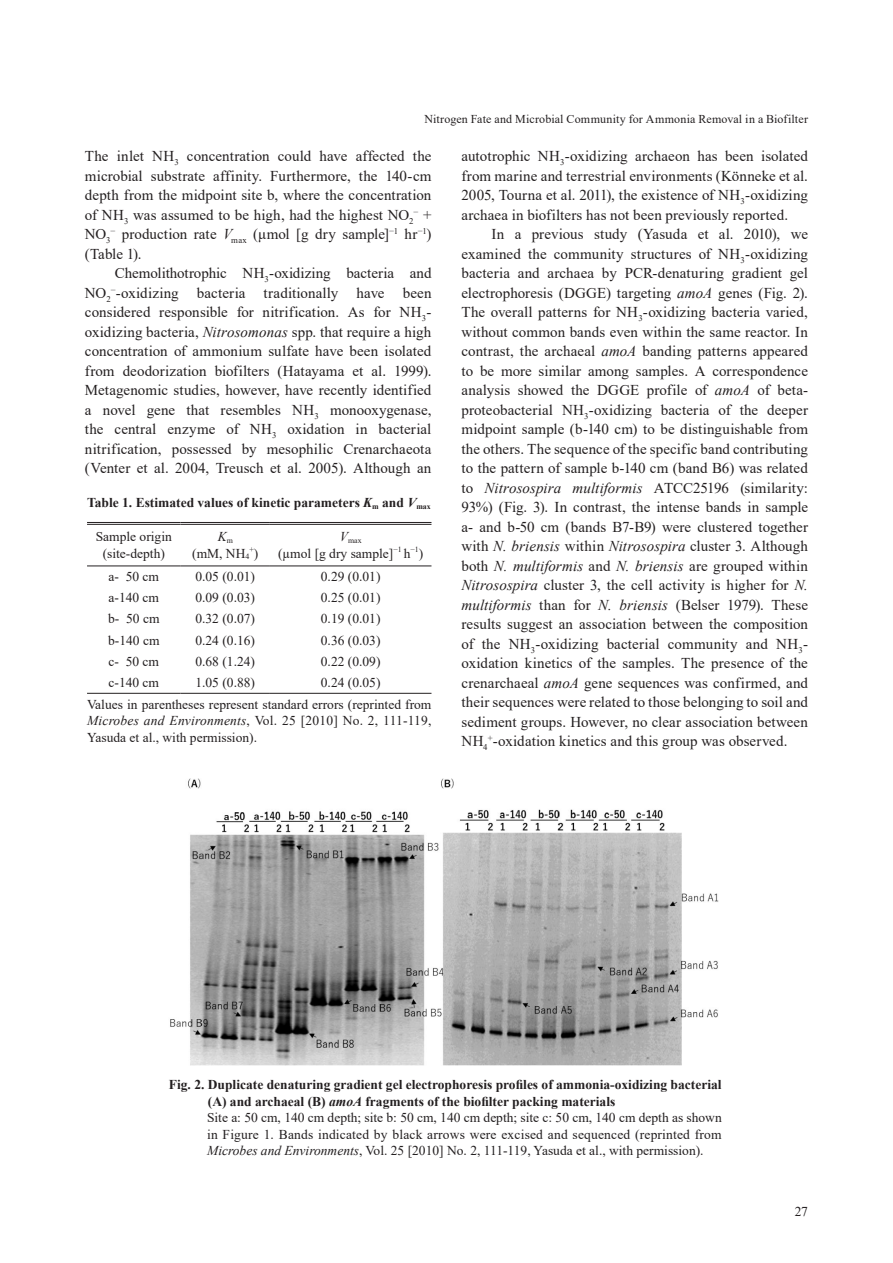
<style>
.page{position:relative;width:893px;height:1263px;background:#fff}
.page>*{position:absolute;margin:0;border:0;box-sizing:border-box;transform-origin:0 0}
.t1{font:15px/19.5px "Times New Roman";letter-spacing:.005em;color:#231f20;text-align:justify}
.t2{font:13.5px/16.5px "Times New Roman";color:#231f20}
.t3{font:700 13.5px "Times New Roman";color:#231f20}
.t4{font:12px "Times New Roman";letter-spacing:.01em;color:#231f20}
.t5{font:8.7px "Times New Roman";color:#231f20}
.t6{font:7.8px "Times New Roman";color:#231f20}
.s1{font-style:italic}
.s2{font-size:15px}
.s3{color:#fff}
.s4{font-weight:700}
.s5{font-weight:700;font-style:italic}
</style>
<div class="page">
<hr style="left:87px;top:522px;width:94px;height:1px;background:#231f20">
<hr style="left:87px;top:524px;width:94px;height:1px;background:#231f20">
<hr style="left:181px;top:522px;width:89px;height:1px;background:#231f20">
<hr style="left:181px;top:524px;width:89px;height:1px;background:#231f20">
<hr style="left:270px;top:522px;width:161px;height:1px;background:#231f20">
<hr style="left:270px;top:524px;width:161px;height:1px;background:#231f20">
<hr style="left:87px;top:566px;width:94px;height:1px;background:#231f20">
<hr style="left:181px;top:566px;width:89px;height:1px;background:#231f20">
<hr style="left:270px;top:566px;width:161px;height:1px;background:#231f20">
<hr style="left:87px;top:693px;width:94px;height:1px;background:#231f20">
<hr style="left:181px;top:693px;width:89px;height:1px;background:#231f20">
<hr style="left:270px;top:693px;width:161px;height:1px;background:#231f20">
<img style="left:170px;top:778px;width:549px;height:287px">
<p class="t4" style="left:424px;top:111px;width:385px">Nitrogen Fate and Microbial Community for Ammonia Removal in a Biofilter</p>
<p class="t1" style="left:85px;top:146px;width:348px">The inlet NH<sub>3</sub> concentration could have affected the microbial substrate affinity. Furthermore, the 140-cm depth from the midpoint site b, where the concentration of NH<sub>3</sub> was assumed to be high, had the highest NO<sub>2</sub></p>
<p class="t1" style="left:461px;top:146px;width:348px">autotrophic NH<sub>3</sub>-oxidizing archaeon has been isolated from marine and terrestrial environments (Könneke et al.<br>2005, Tourna et al. 2011), the existence of NH<sub>3</sub>-oxidizing archaea in biofilters has not been previously reported.</p>
<p class="t1" style="left:461px;top:224px;width:348px;text-indent:30px">In a previous study (Yasuda et al. 2010), we examined the community structures of NH<sub>3</sub>-oxidizing bacteria and archaea by PCR-denaturing gradient gel electrophoresis (DGGE) targeting <span class="s1">amoA</span> genes (Fig. 2).<br>The overall patterns for NH<sub>3</sub>-oxidizing bacteria varied, without common bands even within the same reactor. In contrast, the archaeal <span class="s1">amoA</span> banding patterns appeared to be more similar among samples. A correspondence analysis showed the DGGE profile of <span class="s1">amoA</span> of beta&shy;proteobacterial NH<sub>3</sub>-oxidizing bacteria of the deeper midpoint sample (b-140 cm) to be distinguishable from the others. The sequence of the specific band contributing to the pattern of sample b-140 cm (band B6) was related to <span class="s1">Nitrosospira multiformis</span> ATCC25196 (similarity:<br>93%) (Fig. 3). In contrast, the intense bands in sample a- and b-50 cm (bands B7-B9) were clustered together with <span class="s1">N. briensis</span> within <span class="s1">Nitrosospira</span> cluster 3. Although both <span class="s1">N. multiformis</span> and <span class="s1">N. briensis</span> are grouped within <span class="s1">Nitrosospira</span> cluster 3, the cell activity is higher for <span class="s1">N. multiformis</span> than for <span class="s1">N. briensis</span> (Belser 1979). These results suggest an association between the composition of the NH<sub>3</sub>-oxidizing bacterial community and NH<sub>3</sub>- oxidation kinetics of the samples. The presence of the crenarchaeal <span class="s1">amoA</span> gene sequences was confirmed, and their sequences were related to those belonging to soil and sediment groups. However, no clear association between NH<sub>4</sub><sup>+</sup>-oxidation kinetics and this group was observed.</p>
<p class="t5" style="left:413px;top:206px;width:19px">− <span class="s2">+</span></p>
<p class="t1" style="left:85px;top:224px;width:348px">NO<sub>3</sub><sup>−</sup> production rate <span class="s1">V</span><sub>max</sub> (μmol [g dry sample]<sup>−1</sup> hr<sup>−1</sup>) (Table 1).</p>
<p class="t1" style="left:85px;top:263px;width:348px;text-indent:30px">Chemolithotrophic NH<sub>3</sub>-oxidizing bacteria and NO<sub>2</sub><sup>−</sup>-oxidizing bacteria traditionally have been considered responsible for nitrification. As for NH<sub>3</sub>- oxidizing bacteria, <span class="s1">Nitrosomonas</span> spp. that require a high concentration of ammonium sulfate have been isolated from deodorization biofilters (Hatayama et al. 1999).<br>Metagenomic studies, however, have recently identified a novel gene that resembles NH<sub>3</sub> monooxygenase, the central enzyme of NH<sub>3</sub> oxidation in bacterial nitrification, possessed by mesophilic Crenarchaeota (Venter et al. 2004, Treusch et al. 2005). Although an</p>
<p class="t3" style="left:87px;top:493px;width:345px">Table 1. Estimated values of kinetic parameters <span class="s1">K</span><sub>m</sub> and <span class="s1">V</span><sub>max</sub></p>
<p class="t2" style="left:96px;top:528px;width:78px;text-align:center">Sample origin (site-depth)</p>
<p class="t2" style="left:192px;top:528px;width:68px;text-align:center"><span class="s1">K</span><sub>m<br></sub>(mM, NH<sub>4</sub> )</p>
<p class="t6" style="left:340px;top:535px;width:23px"><sup>V</sup>max</p>
<p class="t2" style="left:278px;top:545px;width:117px">(µmol [g dry sample]</p>
<p class="t6" style="left:393px;top:543px;width:10px">−1</p>
<p class="t2" style="left:404px;top:545px;width:8px">h</p>
<p class="t6" style="left:410px;top:543px;width:10px">−1</p>
<p class="t2" style="left:419px;top:545px;width:6px">)</p>
<p class="t6" style="left:249px;top:543px;width:6px">+</p>
<p class="t2" style="left:109px;top:568px;width:52px">a-<span class="s3">1</span>50 cm</p>
<p class="t2" style="left:195px;top:568px;width:61px">0.05 (0.01)</p>
<p class="t2" style="left:321px;top:568px;width:61px">0.29 (0.01)</p>
<p class="t2" style="left:109px;top:589px;width:52px">a-140 cm</p>
<p class="t2" style="left:195px;top:589px;width:61px">0.09 (0.03)</p>
<p class="t2" style="left:321px;top:589px;width:61px">0.25 (0.01)</p>
<p class="t2" style="left:108px;top:610px;width:53px">b-<span class="s3">1</span>50 cm</p>
<p class="t2" style="left:195px;top:610px;width:61px">0.32 (0.07)</p>
<p class="t2" style="left:321px;top:610px;width:61px">0.19 (0.01)</p>
<p class="t2" style="left:108px;top:631px;width:53px">b-140 cm</p>
<p class="t2" style="left:195px;top:631px;width:61px">0.24 (0.16)</p>
<p class="t2" style="left:321px;top:631px;width:61px">0.36 (0.03)</p>
<p class="t2" style="left:109px;top:653px;width:52px">c-<span class="s3">1</span>50 cm</p>
<p class="t2" style="left:195px;top:653px;width:61px">0.68 (1.24)</p>
<p class="t2" style="left:321px;top:653px;width:61px">0.22 (0.09)</p>
<p class="t2" style="left:109px;top:674px;width:52px">c-140 cm</p>
<p class="t2" style="left:195px;top:674px;width:61px">1.05 (0.88)</p>
<p class="t2" style="left:87px;top:671px;width:346px;line-height:21.9px;text-indent:234px">0.24 (0.05)<br>Values in parentheses represent standard errors (reprinted from</p>
<p class="t2" style="left:87px;top:712px;width:346px"><span class="s1">Microbes and Environments</span>, Vol. 25 [2010] No. 2, 111-119,<br>Yasuda et al., with permission).</p>
<p class="t2" style="left:207px;top:1076px;width:516px;text-indent:-38px"><span class="s4">Fig. 2. Duplicate denaturing gradient gel electrophoresis profiles of ammonia-oxidizing bacterial (A) and archaeal (B)</span> <span class="s5">amoA</span> <span class="s4">fragments of the biofilter packing materials<br></span>Site a: 50 cm, 140 cm depth; site b: 50 cm, 140 cm depth; site c: 50 cm, 140 cm depth as shown in Figure 1. Bands indicated by black arrows were excised and sequenced (reprinted from <span class="s1">Microbes and Environments</span>, Vol. 25 [2010] No. 2, 111-119, Yasuda et al., with permission).</p>
<p class="t2" style="left:795px;top:1203px;width:15px">27</p>
</div>
